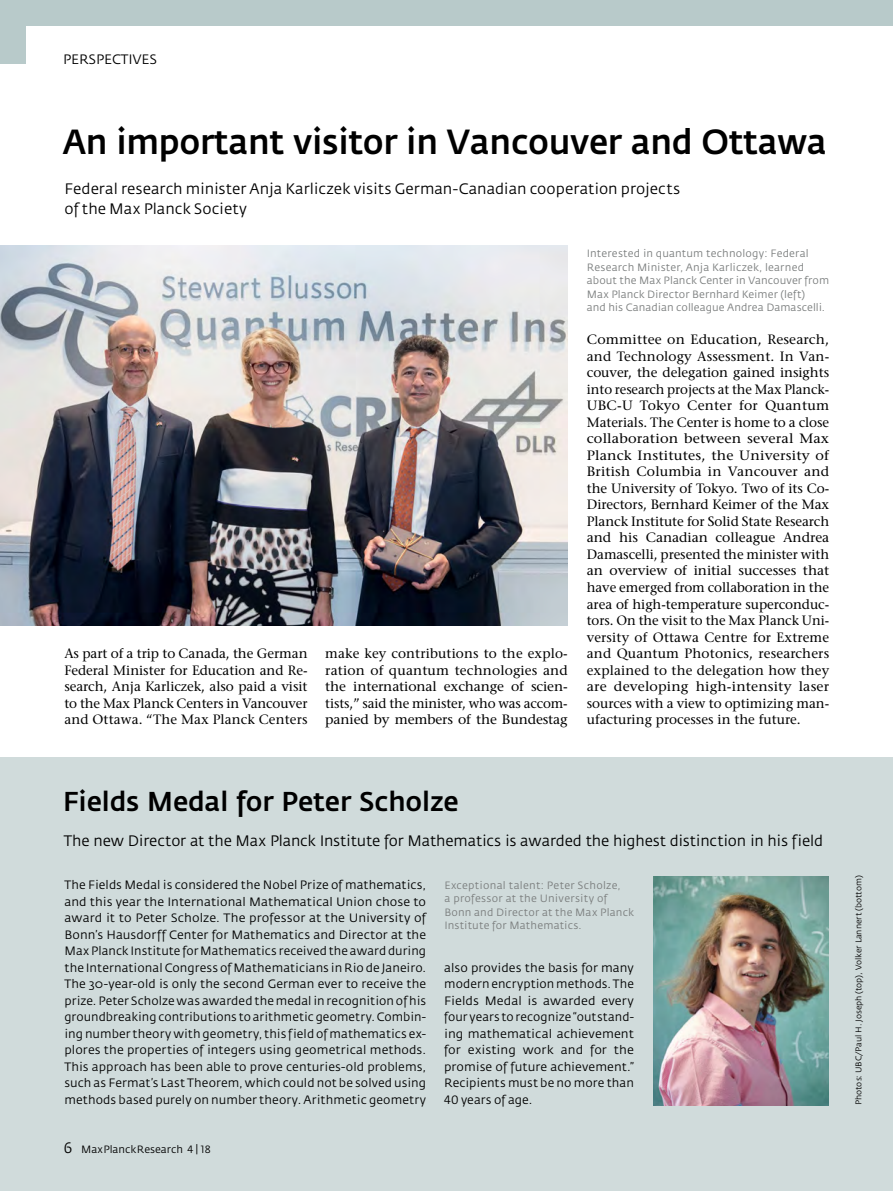
<style>
.page{position:relative;width:893px;height:1191px;background:#fff}
.page>*{position:absolute;margin:0;border:0;box-sizing:border-box;transform-origin:0 0}
.t1{font:500 34.5px "Fedra Sans";letter-spacing:-.01em;color:#000;scale:.96 1}
.t2{font:500 27px "Fedra Sans";letter-spacing:-.005em;color:#000}
.t3{font:15px/19.5px "Fedra Sans";letter-spacing:-.005em;color:#000}
.t4{font:13.5px/16.5px "Stone Serif";color:#000;text-align:justify;scale:1.04 1}
.t5{font:13.5px/16.5px "Stone Serif";color:#000;text-align:justify}
.t6{font:13.5px "Fedra Sans";color:#000}
.t7{font:12px/16.5px "Fedra Sans";letter-spacing:.01em;color:#000;text-align:justify}
.t8{font:10.5px/13.5px "Fedra Sans";letter-spacing:.015em;color:#7a7d7d}
.t9{font:10.5px "Fedra Sans";color:#000}
.t10{font:8.25px "Fedra Sans";color:#000}
.s1{font-family:"Fedra Sans Book SC";font-size:15px}
.s2{font-family:"Fedra Sans Book SC"}
</style>
<div class="page">
<div style="left:0;top:0;width:26px;height:64px;background:#b8caca"></div>
<div style="left:0;top:0;width:893px;height:26px;background:#b8caca"></div>
<div style="left:0;top:757px;width:893px;height:434px;background:#d0dbdb"></div>
<img style="left:0;top:246px;width:568px;height:379px">
<img style="left:653px;top:876px;width:176px;height:230px">
<p class="t6" style="left:63px;top:52px;width:96px">PERSPECTIVES</p>
<h1 class="t1" style="left:62px;top:122px;width:798px">An important visitor in Vancouver and Ottawa</h1>
<p class="t3" style="left:64px;top:180px;width:617px">Federal research minister Anja Karliczek visits German-Canadian cooperation projects of the Max Planck Society</p>
<p class="t5" style="left:64px;top:645px;width:245px">As part of a trip to Canada, the German Federal Minister for Education and Re&shy;search, Anja Karliczek, also paid a visit to the Max Planck Centers in Vancouver and Ottawa. “The Max Planck Centers</p>
<p class="t5" style="left:325px;top:645px;width:244px">make key contributions to the explo&shy;ration of quantum technologies and the international exchange of scien&shy;tists,” said the minister, who was accom&shy;panied by members of the Bundestag</p>
<p class="t8" style="left:587px;top:247px;width:244px">Interested in quantum technology: Federal Research Minister, Anja Karliczek, learned about the Max Planck Center in Vancouver from Max Planck Director Bernhard Keimer (left)<br>and his Canadian colleague Andrea Damascelli.</p>
<p class="t4" style="left:587px;top:331px;width:235px">Committee on Education, Research, and Technology Assessment. In Van&shy;couver, the delegation gained insights into research projects at the Max Planck-UBC-U Tokyo Center for Quantum Materials. The Center is home to a close collaboration between several Max Planck Institutes, the University of British Columbia in Vancouver and the University of Tokyo. Two of its Co-Directors, Bernhard Keimer of the Max Planck Institute for Solid State Research and his Canadian colleague Andrea Damascelli, presented the minister with an overview of initial successes that have emerged from collaboration in the area of high-temperature superconduc&shy;tors. On the visit to the Max Planck Uni&shy;versity of Ottawa Centre for Extreme and Quantum Photonics, researchers explained to the delegation how they are developing high-intensity laser sources with a view to optimizing man&shy;ufacturing processes in the future.</p>
<h2 class="t2" style="left:63px;top:786px;width:397px">Fields Medal for Peter Scholze</h2>
<p class="t3" style="left:64px;top:831px;width:761px">The new Director at the Max Planck Institute for Mathematics is awarded the highest distinction in his field</p>
<p class="t7" style="left:64px;top:877px;width:363px">The Fields Medal is considered the Nobel Prize of mathematics, and this year the International Mathematical Union chose to award it to Peter Scholze. The professor at the University of Bonn’s Hausdorff Center for Mathematics and Director at the Max Planck Institute for Mathematics received the award during the International Congress of Mathematicians in Rio de Janeiro.<br>The 30-year-old is only the second German ever to receive the prize. Peter Scholze was awarded the medal in recognition of his groundbreaking contributions to arithmetic geometry. Combin&shy;ing number theory with geometry, this field of mathematics ex&shy;plores the properties of integers using geometrical methods.<br>This approach has been able to prove centuries-old problems, such as Fermat’s Last Theorem, which could not be solved using methods based purely on number theory. Arithmetic geometry</p>
<p class="t9" style="left:64px;top:1144px;width:148px"><span class="s1">6</span> MaxPlanckResearch <span class="s2">4 | 18</span></p>
<p class="t8" style="left:444px;top:878px;width:191px">Exceptional talent: Peter Scholze,<br>a professor at the University of<br>Bonn and Director at the Max Planck<br>Institute for Mathematics.</p>
<p class="t7" style="left:444px;top:959px;width:191px">also provides the basis for many modern encryption methods. The Fields Medal is awarded every four years to recognize “outstand&shy;ing mathematical achievement for existing work and for the promise of future achievement.” Recipients must be no more than <span class="s2">40</span> years of age.</p>
<p class="t10" style="left:854px;top:1105px;width:231px;rotate:-90deg">Photos: UBC/Paul H. Joseph (top), Volker Lannert (bottom)</p>
</div>
